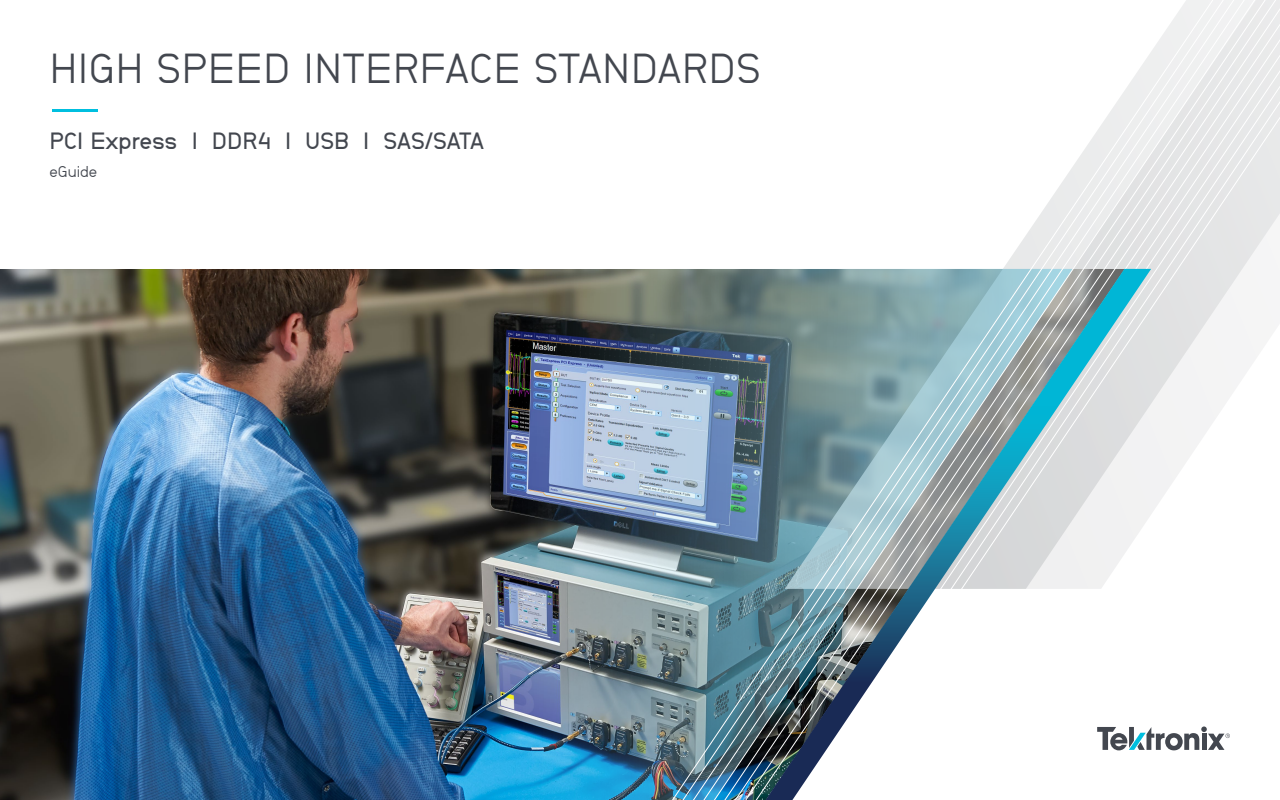
<style>
.page{position:relative;width:1280px;height:800px;background:#fff}
.page>*{position:absolute;margin:0;border:0;box-sizing:border-box;transform-origin:0 0}
.t1{font:41.7px "Neubau Grotesk Nor";letter-spacing:.02em;color:#43474f}
.t2{font:41.7px "Neubau Grotesk Nor";color:#00bfdf;scale:1.25 1}
.t3{font:23.5px "Neubau Grotesk Hal";letter-spacing:-.005em;color:#43474f}
.t4{font:15.7px "Neubau Grotesk Nor";color:#43474f}
</style>
<div class="page">
<img style="left:0;top:269px;width:666px;height:531px">
<img style="left:677px;top:269px;width:21px;height:531px">
<img style="left:698px;top:269px;width:41px;height:531px">
<svg style="left:739px;top:0;width:541px;height:800px"></svg>
<svg style="left:766px;top:269px;width:385px;height:531px"></svg>
<svg style="left:1097px;top:727px;width:133px;height:23px"></svg>
<h1 class="t1" style="left:50px;top:44px;width:712px">HIGH SPEED INTERFACE STANDARDS</h1>
<h1 class="t2" style="left:50px;top:82px;width:42px">––</h1>
<p class="t3" style="left:50px;top:126px;width:436px">PCI Express | DDR4 | USB | SAS/SATA</p>
<p class="t4" style="left:50px;top:162px;width:49px">eGuide</p>
</div>
